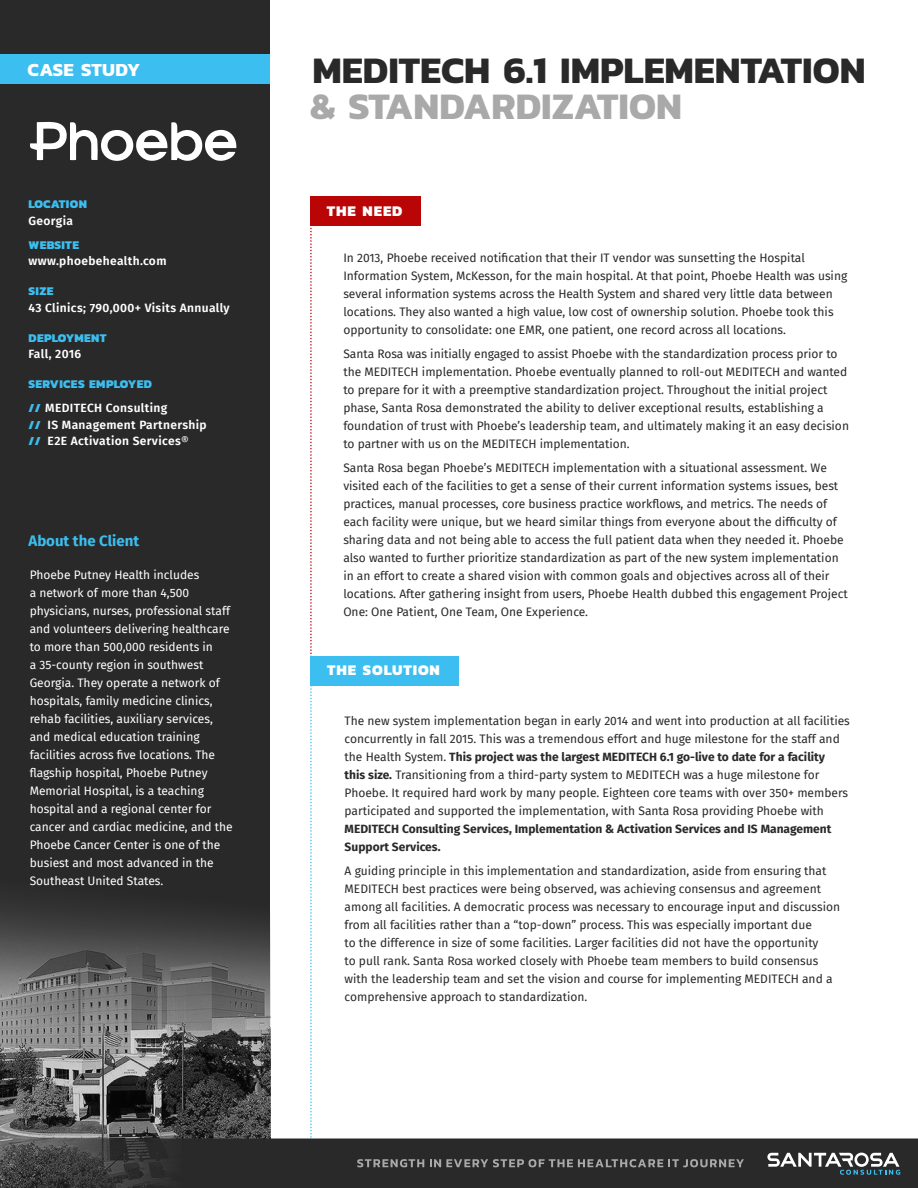
<style>
.page{position:relative;width:918px;height:1188px;background:#fff}
.page>*{position:absolute;margin:0;border:0;box-sizing:border-box;transform-origin:0 0}
.t1{font:700 38.1px "Kanit";color:#292929}
.t2{font:700 38.1px "Kanit";color:#a9a9a9}
.t3{font:700 18.75px "Kanit";letter-spacing:.02em;color:#fff}
.t4{font:800 15px "Kanit";letter-spacing:.06em;color:#fff}
.t5{font:700 15px "Fira Sans";color:#3cbef0}
.t6{font:12px/18px "Fira Sans";color:#292929}
.t7{font:12px/18px "Fira Sans";color:#fff}
.t8{font:600 12px/16.5px "Fira Sans";letter-spacing:.03em;color:#fff}
.t9{font:700 12px/18px "Fira Sans";color:#292929}
.t10{font:800 12px "Kanit";letter-spacing:.03em;color:#3cbef0}
.s1{font-family:"Kanit";font-weight:800;color:#3cbef0}
.s2{font-weight:400}
.s3{font-weight:700}
</style>
<div class="page">
<div style="left:0;top:0;width:270px;height:1188px;background:#292929"></div>
<img style="left:0;top:904px;width:270px;height:234px">
<div style="left:310px;top:196px;width:111px;height:30px;background:#b90505"></div>
<div style="left:0;top:54px;width:270px;height:30px;background:#3cbef0"></div>
<div style="left:310px;top:656px;width:149px;height:30px;background:#3cbef0"></div>
<svg style="left:310px;top:227px;width:2px;height:911px"></svg>
<svg style="left:0;top:1138px;width:918px;height:50px;fill:#292929"></svg>
<svg style="left:357px;top:1159px;width:67px;height:8px"></svg>
<svg style="left:430px;top:1159px;width:314px;height:8px;background:#5e5e5e"></svg>
<svg style="left:767px;top:1153px;width:133px;height:22px"></svg>
<svg style="left:30px;top:121px;width:207px;height:40px"></svg>
<h2 class="t3" style="left:28px;top:56px;width:114px">CASE STUDY</h2>
<p class="t10" style="left:28px;top:195px;width:60px">LOCATION</p>
<p class="t8" style="left:28px;top:212px;width:46px">Georgia</p>
<p class="t10" style="left:28px;top:235px;width:52px">WEBSITE</p>
<p class="t8" style="left:28px;top:253px;width:140px">www.phoebehealth.com</p>
<p class="t10" style="left:28px;top:282px;width:26px">SIZE</p>
<p class="t8" style="left:28px;top:299px;width:203px">43 Clinics; 790,000+ Visits Annually</p>
<p class="t10" style="left:28px;top:328px;width:79px">DEPLOYMENT</p>
<p class="t8" style="left:28px;top:346px;width:54px">Fall, 2016</p>
<p class="t10" style="left:28px;top:375px;width:125px">SERVICES EMPLOYED</p>
<p class="t8" style="left:28px;top:400px;width:180px"><span class="s1">//</span> MEDITECH Consulting<br><span class="s1">//</span> IS Management Partnership <span class="s1">//</span> E2E Activation Services<span class="s2">®</span></p>
<p class="t5" style="left:29px;top:532px;width:112px">About the Client</p>
<p class="t7" style="left:30px;top:566px;width:205px">Phoebe Putney Health includes<br>a network of more than 4,500 physicians, nurses, professional staff and volunteers delivering healthcare to more than 500,000 residents in<br>a 35-county region in southwest Georgia. They operate a network of hospitals, family medicine clinics, rehab facilities, auxiliary services, and medical education training facilities across five locations. The flagship hospital, Phoebe Putney Memorial Hospital, is a teaching hospital and a regional center for cancer and cardiac medicine, and the Phoebe Cancer Center is one of the busiest and most advanced in the Southeast United States.</p>
<h1 class="t1" style="left:313px;top:41px;width:555px">MEDITECH 6.1 IMPLEMENTATION</h1>
<h1 class="t2" style="left:310px;top:77px;width:374px">&amp; STANDARDIZATION</h1>
<p class="t4" style="left:327px;top:199px;width:77px">THE NEED</p>
<p class="t6" style="left:343px;top:249px;width:505px">I n ࠂࠀ߿ࠁ , Phoebe received notification that their IT vendor was sunsetting the Hospital Information System, McKesson, for the main hospital. At that point, Phoebe Health was using several information systems across the Health System and shared very little data between locations. They also wanted a high value, low cost of ownership solution. Phoebe took this opportunity to consolidate: one EMR, one patient, one record across all locations.</p>
<p class="t6" style="left:343px;top:345px;width:507px">Santa Rosa was initially engaged to assist Phoebe with the standardization process prior to the MEDITECH implementation. Phoebe eventually planned to roll-out MEDITECH and wanted to prepare for it with a preemptive standardization project. Throughout the initial project phase, Santa Rosa demonstrated the ability to deliver exceptional results, establishing a foundation of trust with Phoebe’s leadership team, and ultimately making it an easy decision to partner with us on the MEDITECH implementation.</p>
<p class="t6" style="left:343px;top:459px;width:506px">Santa Rosa began Phoebe’s MEDITECH implementation with a situational assessment. We visited each of the facilities to get a sense of their current information systems issues, best practices, manual processes, core business practice workflows, and metrics. The needs of each facility were unique, but we heard similar things from everyone about the difficulty of sharing data and not being able to access the full patient data when they needed it. Phoebe also wanted to further prioritize standardization as part of the new system implementation in an effort to create a shared vision with common goals and objectives across all of their locations. After gathering insight from users, Phoebe Health dubbed this engagement Project One: One Patient, One Team, One Experience.</p>
<p class="t4" style="left:327px;top:659px;width:114px">THE SOLUTION</p>
<p class="t6" style="left:345px;top:712px;width:507px">The new system implementation began in early 2014 and went into production at all facilities concurrently in fall 2015. This was a tremendous effort and huge milestone for the staff and the Health System. <span class="s3">This project was the largest MEDITECH 6.1 go-live to date for a facility<br>this size.</span> Transitioning from a third-party system to MEDITECH was a huge milestone for Phoebe. It required hard work by many people. Eighteen core teams with over 350+ members participated and supported the implementation, with Santa Rosa providing Phoebe with</p>
<p class="t9" style="left:345px;top:820px;width:488px">MEDITECH Consulting Services, Implementation &amp; Activation Services and IS Management<br>Support Services.</p>
<p class="t6" style="left:345px;top:862px;width:497px">A guiding principle in this implementation and standardization, aside from ensuring that MEDITECH best practices were being observed, was achieving consensus and agreement among all facilities. A democratic process was necessary to encourage input and discussion from all facilities rather than a “top-down” process. This was especially important due<br>to the difference in size of some facilities. Larger facilities did not have the opportunity<br>to pull rank. Santa Rosa worked closely with Phoebe team members to build consensus with the leadership team and set the vision and course for implementing MEDITECH and a comprehensive approach to standardization.</p>
</div>
